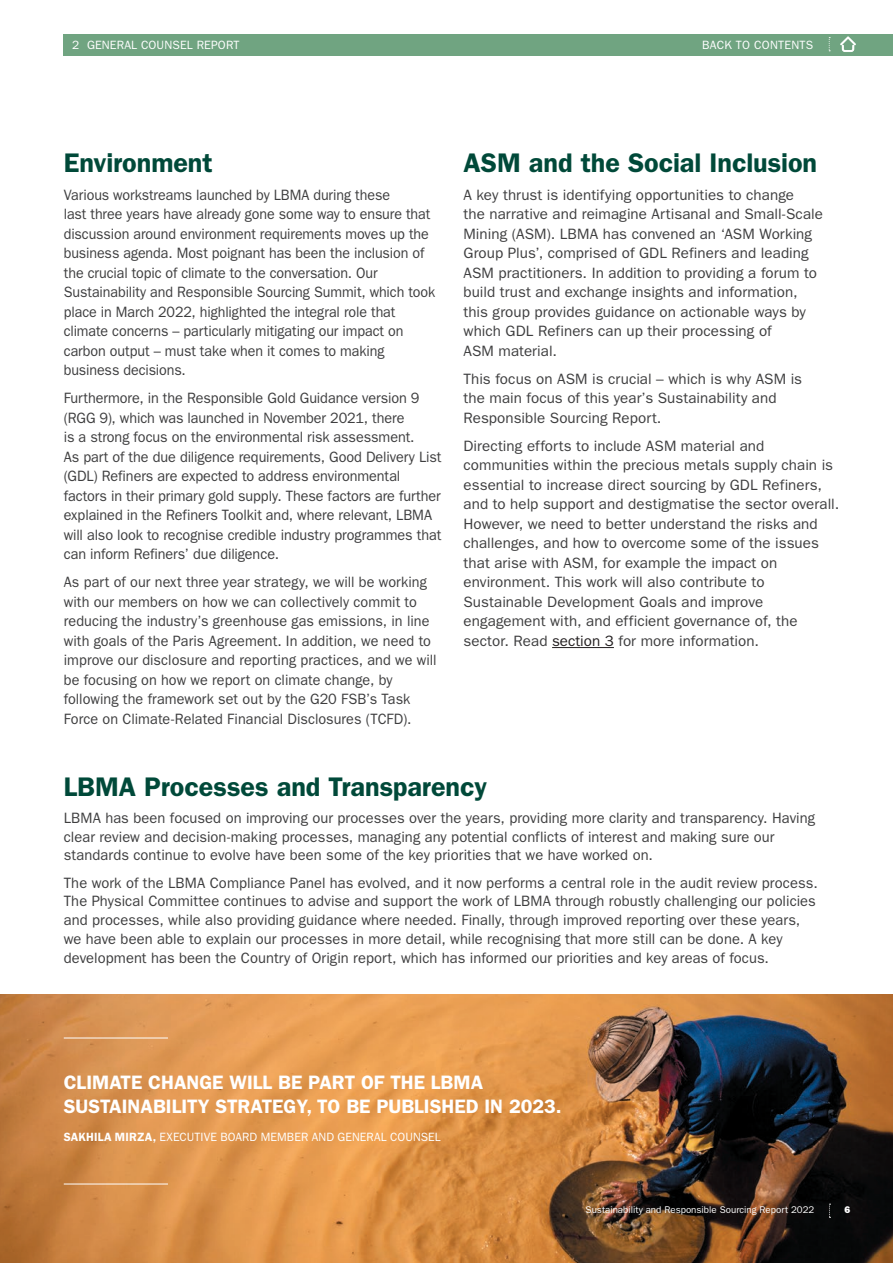
<style>
.page{position:relative;width:893px;height:1263px;background:#fff}
.page>*{position:absolute;margin:0;border:0;box-sizing:border-box;transform-origin:0 0}
.t1{font:600 27px "ITC Franklin Gothic Std";color:#004939}
.t2{font:600 19.5px/24px "ITC Franklin Gothic Std";color:#fff}
.t3{font:15px/19.5px "ITC Franklin Gothic Std";color:#3e3e3f}
.t4{font:15px/19.5px "ITC Franklin Gothic Std";color:#3e3e3f;scale:.96 1}
.t5{font:15px/19.5px "ITC Franklin Gothic Std";color:#3e3e3f;scale:.95 1}
.t6{font:12px "ITC Franklin Gothic Std";letter-spacing:.01em;color:#fff}
.t7{font:9.75px "ITC Franklin Gothic Std";color:#fff}
.t8{font:9.75px "ITC Franklin Gothic Std Hvy";color:#fff}
.s1{color:#231f20}
.s2{font-weight:600}
</style>
<div class="page">
<img style="left:0;top:994px;width:893px;height:269px">
<hr style="left:552px;top:647px;width:62px;height:1px;background:#231f20">
<div style="left:64px;top:34px;width:829px;height:21px;background:#70a481"></div>
<hr style="left:64px;top:1038px;width:104px;height:1px;background:#fff">
<hr style="left:64px;top:1184px;width:104px;height:1px;background:#fff">
<svg style="left:829px;top:1204px;width:1px;height:14px"></svg>
<svg style="left:840px;top:36px;width:16px;height:16px"></svg>
<svg style="left:829px;top:37px;width:1px;height:14px"></svg>
<p class="t6" style="left:72px;top:38px;width:169px">2 GENERAL COUNSEL REPORT</p>
<p class="t6" style="left:702px;top:38px;width:112px">BACK TO CONTENTS</p>
<h1 class="t1" style="left:64px;top:146px;width:150px">Environment</h1>
<p class="t5" style="left:64px;top:185px;width:392px">Various workstreams launched by LBMA during these<br>last three years have already gone some way to ensure that discussion around environment requirements moves up the business agenda. Most poignant has been the inclusion of the crucial topic of climate to the conversation. Our Sustainability and Responsible Sourcing Summit, which took place in March 2022, highlighted the integral role that climate concerns – particularly mitigating our impact on carbon output – must take when it comes to making business decisions.</p>
<p class="t4" style="left:64px;top:388px;width:395px">Furthermore, in the Responsible Gold Guidance version 9 (RGG 9), which was launched in November 2021, there<br>is a strong focus on the environmental risk assessment.<br>As part of the due diligence requirements, Good Delivery List (GDL) Refiners are expected to address environmental factors in their primary gold supply. These factors are further explained in the Refiners Toolkit and, where relevant, LBMA will also look to recognise credible industry programmes that can inform Refiners’ due diligence.</p>
<p class="t4" style="left:64px;top:572px;width:390px">As part of our next three year strategy, we will be working with our members on how we can collectively commit to reducing the industry’s greenhouse gas emissions, in line with goals of the Paris Agreement. In addition, we need to improve our disclosure and reporting practices, and we will be focusing on how we report on climate change, by following the framework set out by the G20 FSB’s Task Force on Climate-Related Financial Disclosures (TCFD).</p>
<h1 class="t1" style="left:463px;top:146px;width:355px">ASM and the Social Inclusion</h1>
<p class="t3" style="left:463px;top:185px;width:361px">A key thrust is identifying opportunities to change<br>the narrative and reimagine Artisanal and Small-Scale Mining (ASM). LBMA has convened an ‘ASM Working Group Plus’, comprised of GDL Refiners and leading ASM practitioners. In addition to providing a forum to build trust and exchange insights and information, this group provides guidance on actionable ways by which GDL Refiners can up their processing of<br>ASM material.</p>
<p class="t3" style="left:463px;top:369px;width:340px">This focus on ASM is crucial – which is why ASM is the main focus of this year’s Sustainability and<br>Responsible Sourcing Report.</p>
<p class="t3" style="left:463px;top:436px;width:377px">Directing efforts to include ASM material and communities within the precious metals supply chain is essential to increase direct sourcing by GDL Refiners, and to help support and destigmatise the sector overall.<br>However, we need to better understand the risks and challenges, and how to overcome some of the issues that arise with ASM, for example the impact on environment. This work will also contribute to Sustainable Development Goals and improve engagement with, and efficient governance of, the sector. Read <span class="s1">section 3</span> for more information.</p>
<h1 class="t1" style="left:64px;top:770px;width:425px">LBMA Processes and Transparency</h1>
<p class="t3" style="left:64px;top:808px;width:753px;line-height:18.8px">LBMA has been focused on improving our processes over the years, providing more clarity and transparency. Having clear review and decision-making processes, managing any potential conflicts of interest and making sure our standards continue to evolve have been some of the key priorities that we have worked on.</p>
<p class="t3" style="left:64px;top:873px;width:755px;line-height:18.8px">The work of the LBMA Compliance Panel has evolved, and it now performs a central role in the audit review process.<br>The Physical Committee continues to advise and support the work of LBMA through robustly challenging our policies and processes, while also providing guidance where needed. Finally, through improved reporting over these years, we have been able to explain our processes in more detail, while recognising that more still can be done. A key development has been the Country of Origin report, which has informed our priorities and key areas of focus.</p>
<h2 class="t2" style="left:64px;top:1070px;width:499px">CLIMATE CHANGE WILL BE PART OF THE LBMA<br>SUSTAINABILITY STRATEGY, TO BE PUBLISHED IN 2023.</h2>
<p class="t6" style="left:64px;top:1130px;width:379px"><span class="s2">SAKHILA MIRZA,</span> EXECUTIVE BOARD MEMBER AND GENERAL COUNSEL</p>
<p class="t7" style="left:586px;top:1204px;width:230px">Sustainability and Responsible Sourcing Report 2022</p>
<p class="t8" style="left:845px;top:1204px;width:7px">6</p>
</div>
